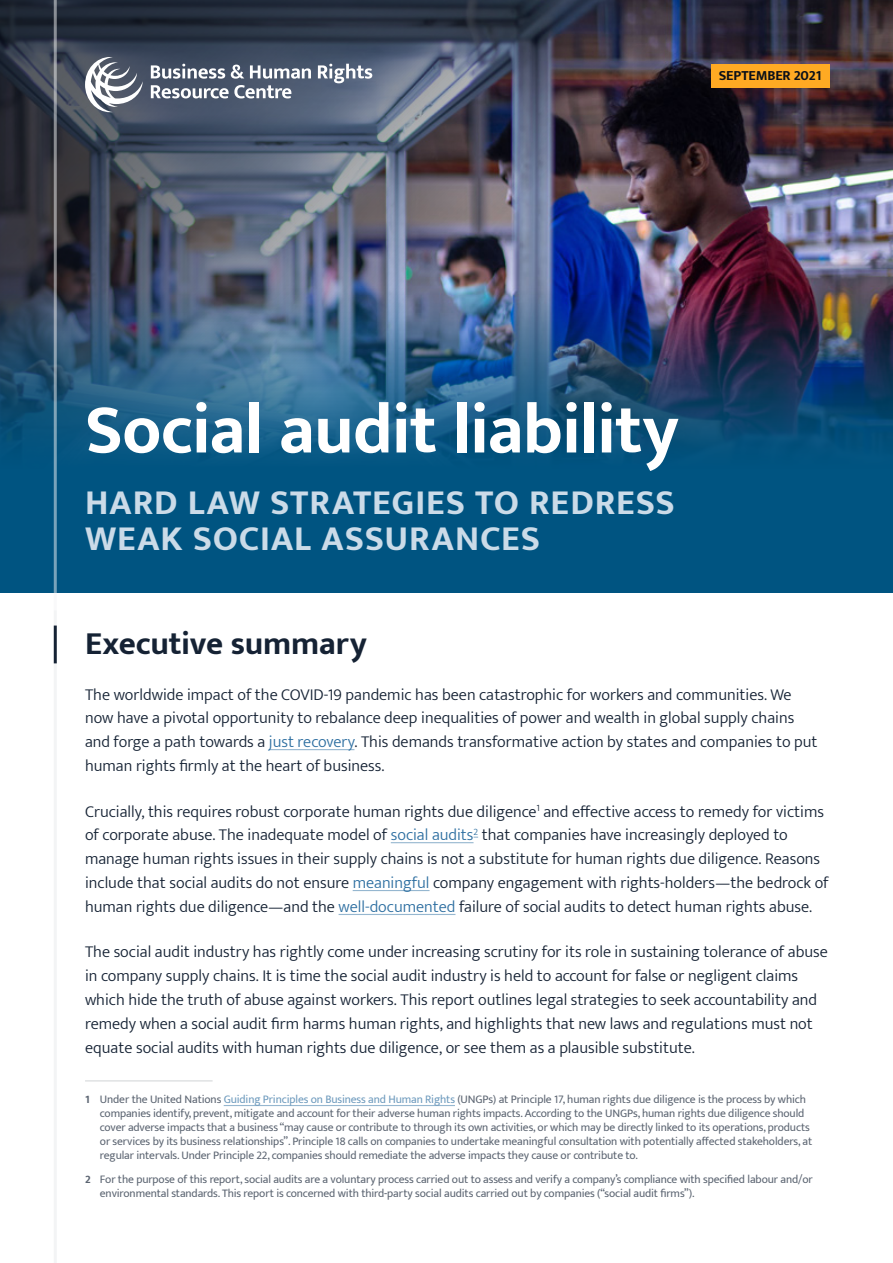
<style>
.page{position:relative;width:893px;height:1263px;background:#fff}
.page>*{position:absolute;margin:0;border:0;box-sizing:border-box;transform-origin:0 0}
.t1{font:700 70.5px "Mukta";letter-spacing:-.02em;color:#fff}
.t2{font:700 36px/36px "Mukta";letter-spacing:.02em;color:#cbdbe8}
.t3{font:700 33px "Mukta";letter-spacing:-.005em;color:#152234}
.t4{font:300 16.5px/24px "Mukta";color:#152234}
.t5{font:700 14.25px "Mukta";letter-spacing:-.01em;color:#0a1019}
.t6{font:11.55px/13.8px "Mukta";letter-spacing:-.01em;color:#5b6471}
.s1{color:#2e6fa1}
.s2{font-weight:700}
.s3{color:#6d9abd}
</style>
<div class="page">
<img style="left:718px;top:0;width:175px;height:287px">
<img style="left:0;top:0;width:718px;height:287px">
<hr style="left:54px;top:610px;width:3px;height:653px;background:#f3f4f5">
<img style="left:0;top:287px;width:893px;height:306px">
<hr style="left:85px;top:1080px;width:128px;height:1px;background:#d0d3d6">
<hr style="left:224px;top:1105px;width:231px;height:1px;background:#96b7d0">
<hr style="left:54px;top:625px;width:3px;height:38px;background:#152234">
<hr style="left:269px;top:749px;width:85px;height:1px;background:#96b7d0">
<hr style="left:391px;top:842px;width:83px;height:1px;background:#96b7d0">
<hr style="left:353px;top:890px;width:77px;height:1px;background:#96b7d0">
<hr style="left:339px;top:914px;width:116px;height:1px;background:#96b7d0">
<svg style="left:151px;top:64px;width:221px;height:34px"></svg>
<svg style="left:85px;top:57px;width:58px;height:55px"></svg>
<hr style="left:54px;top:0;width:3px;height:610px;background:#f3f4f5">
<div style="left:711px;top:64px;width:118px;height:24px;background:#ffaa23"></div>
<p class="t5" style="left:719px;top:67px;width:104px">SEPTEMBER 2021</p>
<h1 class="t1" style="left:85px;top:387px;width:595px">Social audit liability</h1>
<h2 class="t2" style="left:85px;top:484px;width:591px">HARD LAW STRATEGIES TO REDRESS<br>WEAK SOCIAL ASSURANCES</h2>
<h3 class="t3" style="left:85px;top:624px;width:283px">Executive summary</h3>
<p class="t4" style="left:85px;top:682px;width:734px">The worldwide impact of the COVID-19 pandemic has been catastrophic for workers and communities. We now have a pivotal opportunity to rebalance deep inequalities of power and wealth in global supply chains and forge a path towards a <span class="s1">just recovery</span>. This demands transformative action by states and companies to put human rights firmly at the heart of business.</p>
<p class="t4" style="left:85px;top:799px;width:745px">Crucially, this requires robust corporate human rights due diligence<sup>1</sup> and effective access to remedy for victims of corporate abuse. The inadequate model of <span class="s1">social audits</span><sup>2</sup> that companies have increasingly deployed to manage human rights issues in their supply chains is not a substitute for human rights due diligence. Reasons include that social audits do not ensure <span class="s1">meaningful</span> company engagement with rights-holders—the bedrock of human rights due diligence—and the <span class="s1">well-documented</span> failure of social audits to detect human rights abuse.</p>
<p class="t4" style="left:85px;top:940px;width:744px">The social audit industry has rightly come under increasing scrutiny for its role in sustaining tolerance of abuse in company supply chains. It is time the social audit industry is held to account for false or negligent claims which hide the truth of abuse against workers. This report outlines legal strategies to seek accountability and remedy when a social audit firm harms human rights, and highlights that new laws and regulations must not equate social audits with human rights due diligence, or see them as a plausible substitute.</p>
<p class="t6" style="left:100px;top:1092px;width:714px;text-indent:-15px"><span class="s2">1</span> Under the United Nations <span class="s3">Guiding Principles on Business and Human Rights</span> (UNGPs) at Principle 17, human rights due diligence is the process by which companies identify, prevent, mitigate and account for their adverse human rights impacts. According to the UNGPs, human rights due diligence should cover adverse impacts that a business “may cause or contribute to through its own activities, or which may be directly linked to its operations, products or services by its business relationships”. Principle 18 calls on companies to undertake meaningful consultation with potentially affected stakeholders, at regular intervals. Under Principle 22, companies should remediate the adverse impacts they cause or contribute to.</p>
<p class="t6" style="left:100px;top:1172px;width:714px;text-indent:-15px"><span class="s2">2</span> For the purpose of this report, social audits are a voluntary process carried out to assess and verify a company’s compliance with specified labour and/or environmental standards. This report is concerned with third-party social audits carried out by companies (“social audit firms”).</p>
</div>
